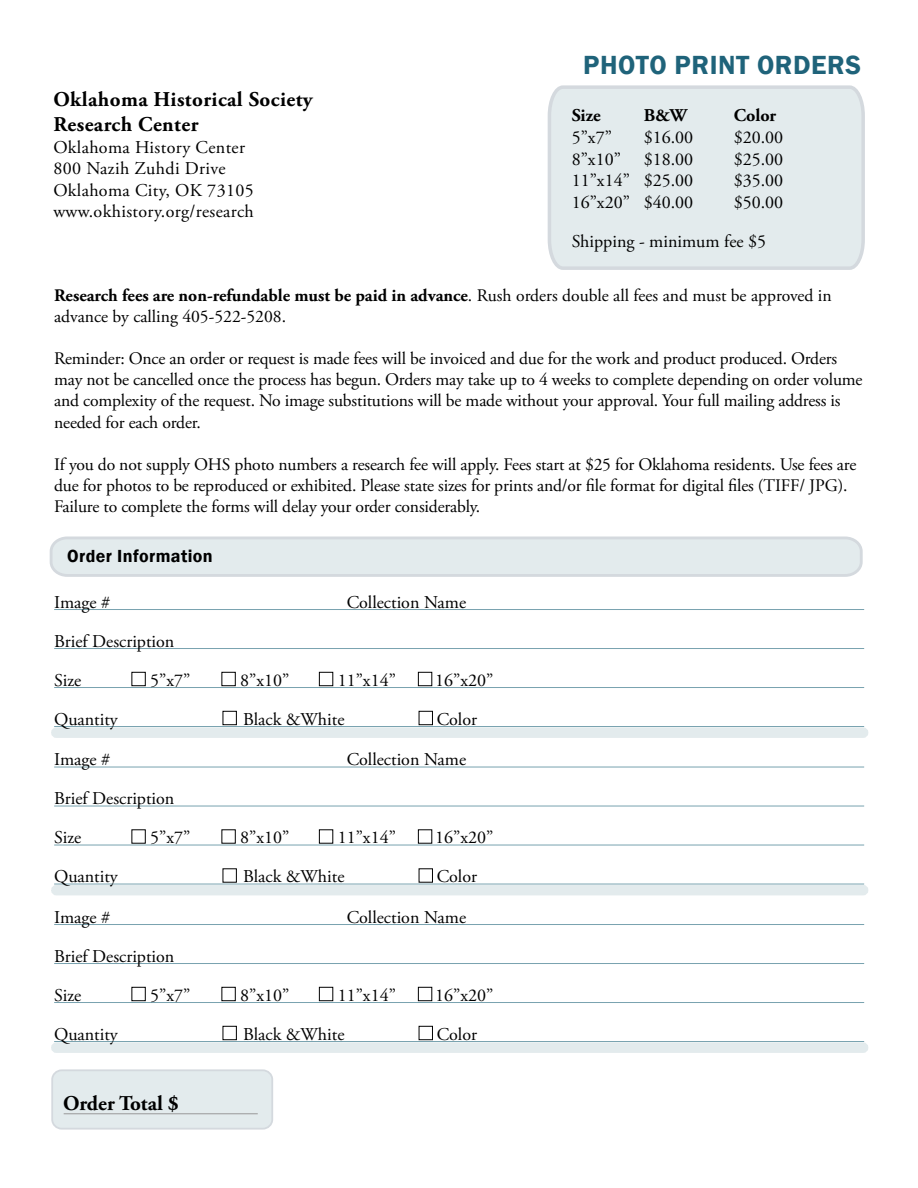
<style>
.page{position:relative;width:918px;height:1188px;background:#fff}
.page>*{position:absolute;margin:0;border:0;box-sizing:border-box;transform-origin:0 0}
.t1{font:600 27px "Franklin Gothic";letter-spacing:.02em;color:#1f637a}
.t2{font:700 21px/25.2px "Adobe Garamond Pro";letter-spacing:.02em;color:#000}
.t3{font:700 21px "Adobe Garamond Pro";color:#000}
.t4{font:18px/39px "Adobe Garamond Pro";color:#000}
.t5{font:18px/21.6px "Adobe Garamond Pro";letter-spacing:.02em;color:#000}
.t6{font:600 18px "Franklin Gothic";letter-spacing:.02em;color:#000}
.t7{font:700 18px "Adobe Garamond Pro";color:#000}
.t8{font:17.7px/21.1px "Adobe Garamond Pro";letter-spacing:-.01em;color:#000}
.s1{font-weight:700}
</style>
<div class="page">
<svg style="left:49px;top:536px;width:814px;height:41px;background:#e1e8eb"></svg>
<div style="left:52px;top:1070px;width:220px;height:59px;background:#e3ebed;border-radius:9px"></div>
<div style="left:51px;top:1069px;width:222px;height:61px;border:2px solid #d4d9de;border-radius:9px"></div>
<hr style="left:64px;top:1113px;width:194px;height:1px;background:#999">
<svg style="left:51px;top:724px;width:817px;height:14px"></svg>
<div style="left:547px;top:85px;width:318px;height:185px;background:#e3ebed"></div>
<hr style="left:54px;top:609px;width:810px;height:1px;background:#78a2af">
<hr style="left:54px;top:648px;width:810px;height:1px;background:#78a2af">
<hr style="left:54px;top:687px;width:810px;height:1px;background:#78a2af">
<hr style="left:54px;top:726px;width:810px;height:1px;background:#78a2af">
<div style="left:131px;top:672px;width:15px;height:14px;border:1px solid #000"></div>
<div style="left:221px;top:672px;width:15px;height:14px;border:1px solid #000"></div>
<div style="left:319px;top:672px;width:14px;height:14px;border:1px solid #000"></div>
<div style="left:418px;top:672px;width:14px;height:14px;border:1px solid #000"></div>
<div style="left:223px;top:711px;width:14px;height:14px;border:1px solid #000"></div>
<div style="left:419px;top:711px;width:14px;height:14px;border:1px solid #000"></div>
<svg style="left:51px;top:881px;width:817px;height:15px"></svg>
<hr style="left:54px;top:767px;width:810px;height:1px;background:#78a2af">
<hr style="left:54px;top:806px;width:810px;height:1px;background:#78a2af">
<hr style="left:54px;top:845px;width:810px;height:1px;background:#78a2af">
<hr style="left:54px;top:884px;width:810px;height:1px;background:#78a2af">
<svg style="left:51px;top:1039px;width:817px;height:14px"></svg>
<hr style="left:54px;top:924px;width:810px;height:1px;background:#78a2af">
<hr style="left:54px;top:963px;width:810px;height:1px;background:#78a2af">
<hr style="left:54px;top:1002px;width:810px;height:1px;background:#78a2af">
<hr style="left:54px;top:1041px;width:810px;height:1px;background:#78a2af">
<div style="left:131px;top:987px;width:15px;height:14px;border:1px solid #000"></div>
<div style="left:221px;top:987px;width:15px;height:14px;border:1px solid #000"></div>
<div style="left:319px;top:987px;width:14px;height:14px;border:1px solid #000"></div>
<div style="left:418px;top:987px;width:14px;height:14px;border:1px solid #000"></div>
<div style="left:223px;top:1026px;width:14px;height:14px;border:1px solid #000"></div>
<div style="left:419px;top:1026px;width:14px;height:14px;border:1px solid #000"></div>
<p class="t2" style="left:53px;top:87px;width:261px">Oklahoma Historical Society<br>Research Center</p>
<p class="t5" style="left:53px;top:137px;width:202px">Oklahoma History Center<br>800 Nazih Zuhdi Drive<br>Oklahoma City, OK 73105 www.okhistory.org/research</p>
<h1 class="t1" style="left:583px;top:49px;width:279px">PHOTO PRINT ORDERS</h1>
<p class="t7" style="left:572px;top:105px;width:30px">Size</p>
<p class="t7" style="left:644px;top:105px;width:45px">B&amp;W</p>
<p class="t7" style="left:734px;top:105px;width:44px">Color</p>
<p class="t4" style="left:572px;top:118px;width:42px">5”x7”</p>
<p class="t4" style="left:644px;top:118px;width:51px">$16.00</p>
<p class="t4" style="left:734px;top:118px;width:51px">$20.00</p>
<p class="t4" style="left:572px;top:140px;width:51px">8”x10”</p>
<p class="t4" style="left:644px;top:140px;width:51px">$18.00</p>
<p class="t4" style="left:734px;top:140px;width:51px">$25.00</p>
<p class="t4" style="left:572px;top:162px;width:123px">11”x14” $25.00</p>
<p class="t4" style="left:734px;top:162px;width:51px">$35.00</p>
<p class="t4" style="left:572px;top:183px;width:123px">16”x20” $40.00</p>
<p class="t4" style="left:572px;top:183px;width:213px;text-indent:162px">$50.00<br>Shipping - minimum fee $5</p>
<p class="t8" style="left:54px;top:285px;width:779px"><span class="s1">Research fees are non-refundable must be paid in advance</span>. Rush orders double all fees and must be approved in advance by calling 405-522-5208.</p>
<p class="t8" style="left:54px;top:349px;width:810px">Reminder: Once an order or request is made fees will be invoiced and due for the work and product produced. Orders may not be cancelled once the process has begun. Orders may take up to 4 weeks to complete depending on order volume and complexity of the request. No image substitutions will be made without your approval. Your full mailing address is needed for each order.</p>
<p class="t8" style="left:54px;top:454px;width:804px">If you do not supply OHS photo numbers a research fee will apply. Fees start at $25 for Oklahoma residents. Use fees are due for photos to be reproduced or exhibited. Please state sizes for prints and/or file format for digital files (TIFF/ JPG).<br>Failure to complete the forms will delay your order considerably.</p>
<p class="t6" style="left:67px;top:545px;width:147px">Order Information</p>
<p class="t4" style="left:54px;top:583px;width:57px">Image #</p>
<p class="t4" style="left:347px;top:583px;width:121px">Collection Name</p>
<p class="t4" style="left:54px;top:622px;width:122px">Brief Description<br>Size</p>
<p class="t4" style="left:150px;top:661px;width:42px">5”x7”</p>
<p class="t4" style="left:240px;top:661px;width:51px">8”x10”</p>
<p class="t4" style="left:338px;top:661px;width:60px">11”x14”</p>
<p class="t4" style="left:435px;top:661px;width:60px">16”x20”</p>
<p class="t4" style="left:54px;top:700px;width:65px">Quantity</p>
<p class="t4" style="left:243px;top:700px;width:103px">Black &amp;White</p>
<p class="t4" style="left:437px;top:700px;width:42px">Color</p>
<p class="t4" style="left:54px;top:741px;width:57px">Image #</p>
<p class="t4" style="left:347px;top:741px;width:121px">Collection Name</p>
<p class="t4" style="left:54px;top:780px;width:122px">Brief Description<br>Size</p>
<p class="t4" style="left:150px;top:819px;width:42px">5”x7”</p>
<p class="t4" style="left:240px;top:819px;width:51px">8”x10”</p>
<p class="t4" style="left:338px;top:819px;width:60px">11”x14”</p>
<p class="t4" style="left:435px;top:819px;width:60px">16”x20”</p>
<p class="t4" style="left:54px;top:858px;width:65px">Quantity</p>
<p class="t4" style="left:243px;top:858px;width:103px">Black &amp;White</p>
<p class="t4" style="left:437px;top:858px;width:42px">Color</p>
<p class="t4" style="left:54px;top:898px;width:57px">Image #</p>
<p class="t4" style="left:347px;top:898px;width:121px">Collection Name</p>
<p class="t4" style="left:54px;top:937px;width:122px">Brief Description<br>Size</p>
<p class="t4" style="left:150px;top:976px;width:42px">5”x7”</p>
<p class="t4" style="left:240px;top:976px;width:51px">8”x10”</p>
<p class="t4" style="left:338px;top:976px;width:60px">11”x14”</p>
<p class="t4" style="left:435px;top:976px;width:60px">16”x20”</p>
<p class="t4" style="left:54px;top:1015px;width:65px">Quantity</p>
<p class="t4" style="left:243px;top:1015px;width:103px">Black &amp;White</p>
<p class="t4" style="left:437px;top:1015px;width:42px">Color</p>
<p class="t3" style="left:63px;top:1091px;width:117px">Order Total $</p>
</div>
